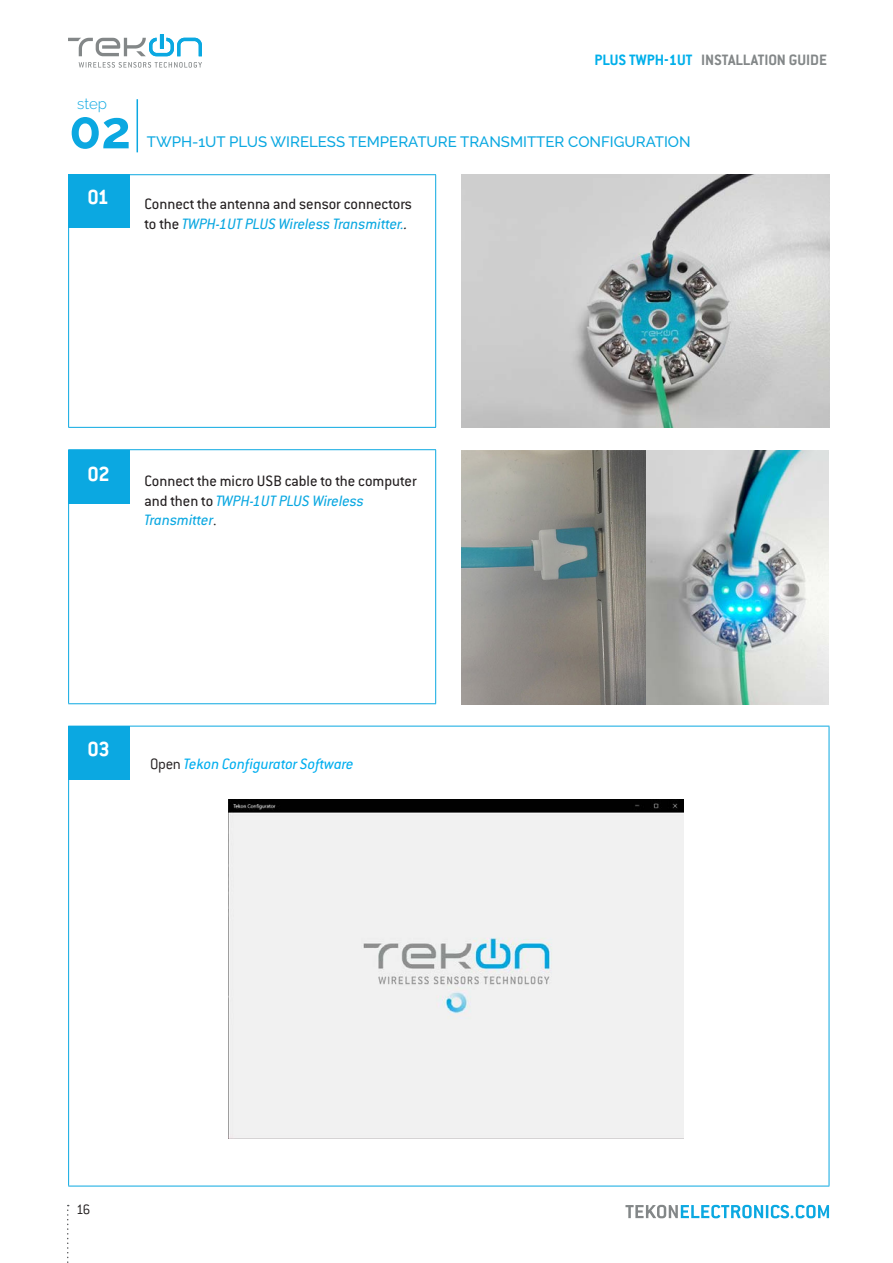
<style>
.page{position:relative;width:893px;height:1263px;background:#fff}
.page>*{position:absolute;margin:0;border:0;box-sizing:border-box;transform-origin:0 0}
.t1{font:700 52.5px "Raleway";color:#0ba8e1}
.t2{font:700 22.5px "Conduit ITC";color:#fff}
.textos{font:16.5px/19.8px "Conduit ITC Pro";color:#231f20}
.t3{font:700 16.5px "Conduit ITC Pro";color:#838788}
.textos-2{font:italic 16.5px "Conduit ITC Pro";color:#00aeef}
.t4{font:500 15px "Raleway";color:#0ba8e1}
.t5{font:300 15px "Raleway";color:#0ba8e1}
.t6{font:300 15px "Conduit ITC";color:#231f20}
.s1{color:#00afea}
.s2{font-style:italic;color:#0ba8e1}
.s3{font-style:italic}
.s4{font-family:"Conduit ITC";font-weight:300}
.s5{font-family:"Conduit ITC";font-weight:300;font-style:normal;color:#231f20}
</style>
<div class="page">
<svg style="left:625px;top:1205px;width:204px;height:13px"></svg>
<svg style="left:67px;top:1205px;width:2px;height:58px"></svg>
<svg style="left:68px;top:34px;width:134px;height:22px"></svg>
<svg style="left:79px;top:62px;width:123px;height:6px"></svg>
<hr style="left:137px;top:99px;width:1px;height:53px;background:#0ba8e1">
<hr style="left:68px;top:174px;width:368px;height:1px;background:#0ba8e1">
<hr style="left:68px;top:175px;width:1px;height:252px;background:#0ba8e1">
<hr style="left:435px;top:175px;width:1px;height:252px;background:#0ba8e1">
<hr style="left:68px;top:427px;width:368px;height:1px;background:#0ba8e1">
<hr style="left:68px;top:449px;width:368px;height:1px;background:#0ba8e1">
<hr style="left:68px;top:450px;width:1px;height:253px;background:#0ba8e1">
<hr style="left:435px;top:450px;width:1px;height:253px;background:#0ba8e1">
<hr style="left:68px;top:703px;width:368px;height:1px;background:#0ba8e1">
<hr style="left:68px;top:726px;width:761px;height:1px;background:#0ba8e1">
<hr style="left:68px;top:726px;width:1px;height:460px;background:#0ba8e1">
<hr style="left:829px;top:726px;width:1px;height:460px;background:#0ba8e1">
<hr style="left:68px;top:1186px;width:761px;height:1px;background:#0ba8e1">
<div style="left:68px;top:174px;width:62px;height:53px;background:#0ba8e1"></div>
<div style="left:68px;top:726px;width:62px;height:53px;background:#0ba8e1"></div>
<img style="left:462px;top:174px;width:367px;height:254px">
<div style="left:68px;top:451px;width:62px;height:53px;background:#0ba8e1"></div>
<img style="left:645px;top:451px;width:183px;height:253px">
<svg style="left:462px;top:451px;width:183px;height:253px;background:#8a8b86"></svg>
<img style="left:228px;top:800px;width:456px;height:338px">
<p class="t5" style="left:77px;top:95px;width:31px">step</p>
<h1 class="t1" style="left:69px;top:100px;width:63px">02</h1>
<p class="t3" style="left:595px;top:51px;width:234px"><span class="s1">PLUS TWPH-1UT</span> INSTALLATION GUIDE</p>
<p class="t4" style="left:147px;top:133px;width:545px">TWPH-1UT PLUS WIRELESS TEMPERATURE TRANSMITTER CONFIGURATION</p>
<p class="t2" style="left:87px;top:184px;width:23px">01</p>
<p class="textos" style="left:145px;top:194px;width:269px">Connect the antenna and sensor connectors to the <span class="s2">TWPH-1UT PLUS Wireless Transmitter.</span><span class="s3">.</span></p>
<p class="t2" style="left:87px;top:461px;width:24px">02</p>
<p class="textos" style="left:145px;top:471px;width:273px">Connect the micro USB cable to the computer and then to <span class="s2">TWPH-1UT PLUS Wireless<br>Transmitter</span><span class="s4">.</span></p>
<p class="t2" style="left:87px;top:736px;width:24px">03</p>
<p class="textos-2" style="left:150px;top:754px;width:205px"><span class="s5">Open</span> Tekon Configurator Software</p>
<p class="t6" style="left:76px;top:1201px;width:16px">16</p>
</div>
